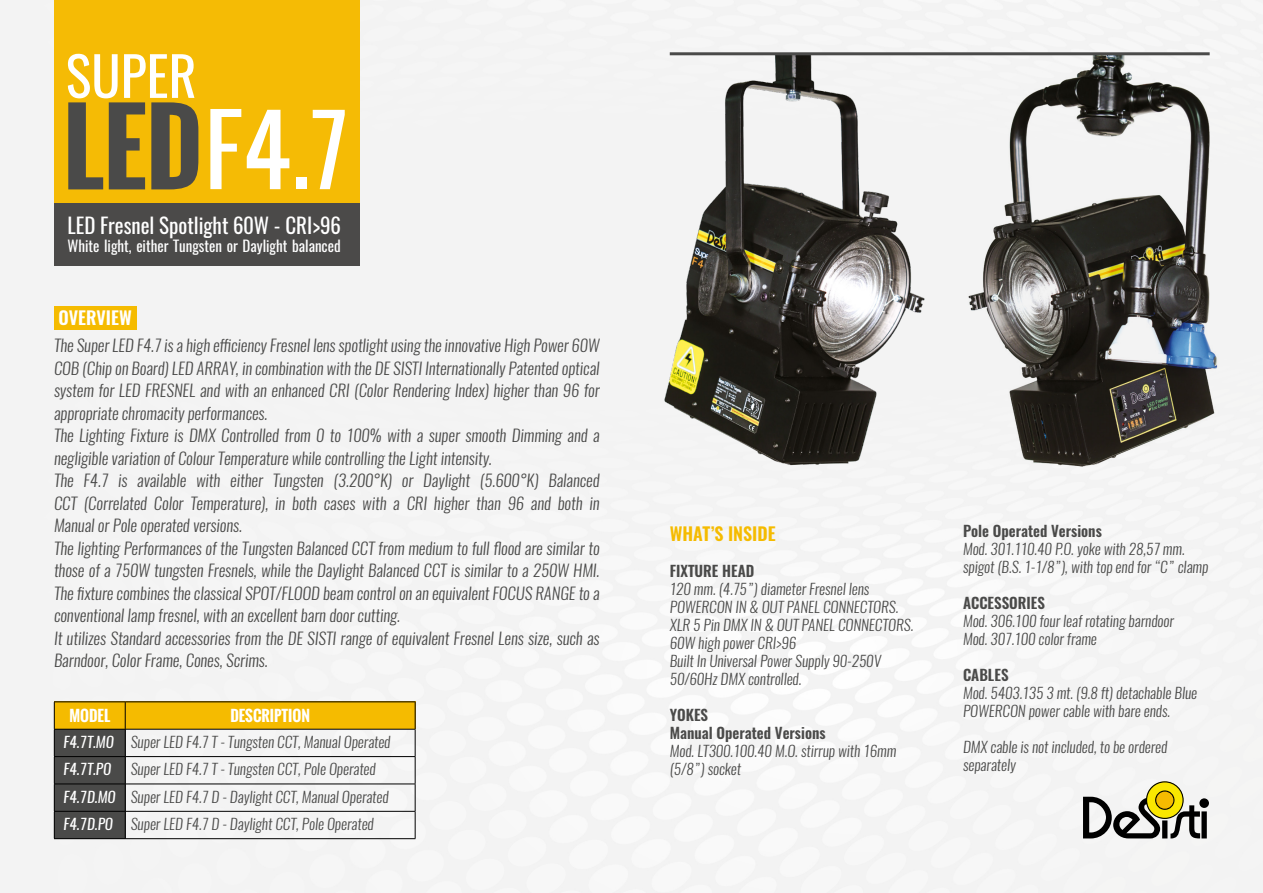
<style>
.page{position:relative;width:1263px;height:893px;background:#f3f3f3}
.page>*{position:absolute;margin:0;border:0;box-sizing:border-box;transform-origin:0 0}
.t1{font:700 99px "Oswald";color:#4a4a49}
.t2{font:54px "Oswald";color:#fff}
.t3{font:21px "Oswald";color:#fff}
.t4{font:600 18px "Oswald";color:#f5bb00}
.t5{font:600 18px "Oswald";color:#fff}
.t6{font:italic 300 16.5px/22.5px "Oswald";color:#4a4a49}
.t7{font:italic 300 15px/18px "Oswald";color:#4a4a49}
.t8{font:600 15px/18px "Oswald";color:#4a4a49}
.t9{font:15px "Oswald";color:#fff}
.t10{font:italic 15px "Oswald";color:#fff}
.t11{font:700 15px "Oswald";color:#fff}
.s1{font-weight:400;color:#fff}
.s2{font-weight:400;font-size:97.95px;color:#fff}
.s3{font-weight:700;font-style:normal;color:#fff}
</style>
<div class="page">
<svg style="left:1083px;top:781px;width:126px;height:58px"></svg>
<div style="left:54px;top:701px;width:361px;height:28px;background:#f5bb00"></div>
<div style="left:54px;top:729px;width:71px;height:110px;background:#4a4a49"></div>
<div style="left:54px;top:306px;width:83px;height:23px;background:#f5bb00"></div>
<div style="left:54px;top:203px;width:305px;height:63px;background:#4b4a49"></div>
<div style="left:54px;top:0;width:305px;height:203px;background:#f5bb05"></div>
<hr style="left:54px;top:701px;width:71px;height:1px;background:#000">
<hr style="left:125px;top:701px;width:290px;height:1px;background:#000">
<hr style="left:54px;top:729px;width:71px;height:1px;background:#000">
<hr style="left:125px;top:729px;width:290px;height:1px;background:#000">
<hr style="left:54px;top:756px;width:71px;height:1px;background:#000">
<hr style="left:125px;top:756px;width:290px;height:1px;background:#000">
<hr style="left:54px;top:784px;width:71px;height:1px;background:#000">
<hr style="left:125px;top:784px;width:290px;height:1px;background:#000">
<hr style="left:54px;top:811px;width:71px;height:1px;background:#000">
<svg style="left:54px;top:702px;width:1px;height:136px"></svg>
<hr style="left:125px;top:811px;width:290px;height:1px;background:#000">
<svg style="left:125px;top:702px;width:1px;height:136px"></svg>
<svg style="left:415px;top:702px;width:1px;height:136px"></svg>
<hr style="left:54px;top:838px;width:71px;height:1px;background:#000">
<hr style="left:125px;top:838px;width:290px;height:1px;background:#000">
<img style="left:619px;top:53px;width:318px;height:470px">
<img style="left:937px;top:53px;width:298px;height:481px">
<hr style="left:670px;top:52px;width:540px;height:3px;background:#4a4a49">
<h2 class="t2" style="left:66px;top:39px;width:132px">SUPER</h2>
<h1 class="t1" style="left:63px;top:73px;width:286px">LED<span class="s1">F</span><span class="s2">4.7</span></h1>
<p class="t3" style="left:68px;top:211px;width:275px">LED Fresnel Spotlight 60W - CRI&gt;96</p>
<p class="t9" style="left:68px;top:236px;width:275px">White light, either Tungsten or Daylight balanced</p>
<p class="t5" style="left:59px;top:305px;width:75px">OVERVIEW</p>
<p class="t6" style="left:54px;top:334px;width:547px">The Super LED F4.7 is a high efficiency Fresnel lens spotlight using the innovative High Power 60W COB (Chip on Board) LED ARRAY, in combination with the DE SISTI Internationally Patented optical system for LED FRESNEL and with an enhanced CRI (Color Rendering Index) higher than 96 for appropriate chromacity performances.<br>The Lighting Fixture is DMX Controlled from 0 to 100% with a super smooth Dimming and a negligible variation of Colour Temperature while controlling the Light intensity.<br>The F4.7 is available with either Tungsten (3.200°K) or Daylight (5.600°K) Balanced CCT (Correlated Color Temperature), in both cases with a CRI higher than 96 and both in Manual or Pole operated versions.<br>The lighting Performances of the Tungsten Balanced CCT from medium to full flood are similar to those of a 750W tungsten Fresnels, while the Daylight Balanced CCT is similar to a 250W HMI.<br>The fixture combines the classical SPOT/FLOOD beam control on an equivalent FOCUS RANGE to a conventional lamp fresnel, with an excellent barn door cutting.<br>It utilizes Standard accessories from the DE SISTI range of equivalent Fresnel Lens size, such as Barndoor, Color Frame, Cones, Scrims.</p>
<p class="t11" style="left:69px;top:704px;width:42px">MODEL</p>
<p class="t7" style="left:63px;top:703px;width:328px;line-height:25.8px;text-indent:167px"><span class="s3">DESCRIPTION<br></span><span class="s1">F4.7T.MO</span> Super LED F4.7 T - Tungsten CCT, Manual Operated</p>
<p class="t10" style="left:63px;top:759px;width:49px">F4.7T.PO</p>
<p class="t7" style="left:63px;top:755px;width:327px;line-height:27.3px;text-indent:67px">Super LED F4.7 T - Tungsten CCT, Pole Operated<br><span class="s1">F4.7D.MO</span> Super LED F4.7 D - Daylight CCT, Manual Operated<br><span class="s1">F4.7D.PO</span> Super LED F4.7 D - Daylight CCT, Pole Operated</p>
<p class="t4" style="left:670px;top:521px;width:107px">WHAT’S INSIDE</p>
<p class="t8" style="left:670px;top:562px;width:86px">FIXTURE HEAD</p>
<p class="t7" style="left:670px;top:579px;width:245px">120 mm. (4.75”) diameter Fresnel lens<br>POWERCON IN &amp; OUT PANEL CONNECTORS.<br>XLR 5 Pin DMX IN &amp; OUT PANEL CONNECTORS.<br>60W high power CRI&gt;96<br>Built In Universal Power Supply 90-250V<br>50/60Hz DMX controlled.</p>
<p class="t8" style="left:670px;top:706px;width:157px">YOKES<br>Manual Operated Versions</p>
<p class="t7" style="left:670px;top:741px;width:228px">Mod. LT300.100.40 M.O. stirrup with 16mm (5/8”) socket</p>
<p class="t8" style="left:963px;top:523px;width:140px">Pole Operated Versions</p>
<p class="t7" style="left:963px;top:540px;width:247px">Mod. 301.110.40 P.O. yoke with 28,57 mm. spigot (B.S. 1-1/8”), with top end for “C” clamp</p>
<p class="t8" style="left:963px;top:595px;width:84px">ACCESSORIES</p>
<p class="t7" style="left:963px;top:612px;width:212px">Mod. 306.100 four leaf rotating barndoor<br>Mod. 307.100 color frame</p>
<p class="t8" style="left:963px;top:667px;width:47px">CABLES</p>
<p class="t7" style="left:963px;top:684px;width:236px">Mod. 5403.135 3 mt. (9.8 ft) detachable Blue<br>POWERCON power cable with bare ends.</p>
<p class="t7" style="left:963px;top:738px;width:206px">DMX cable is not included, to be ordered separately</p>
</div>
